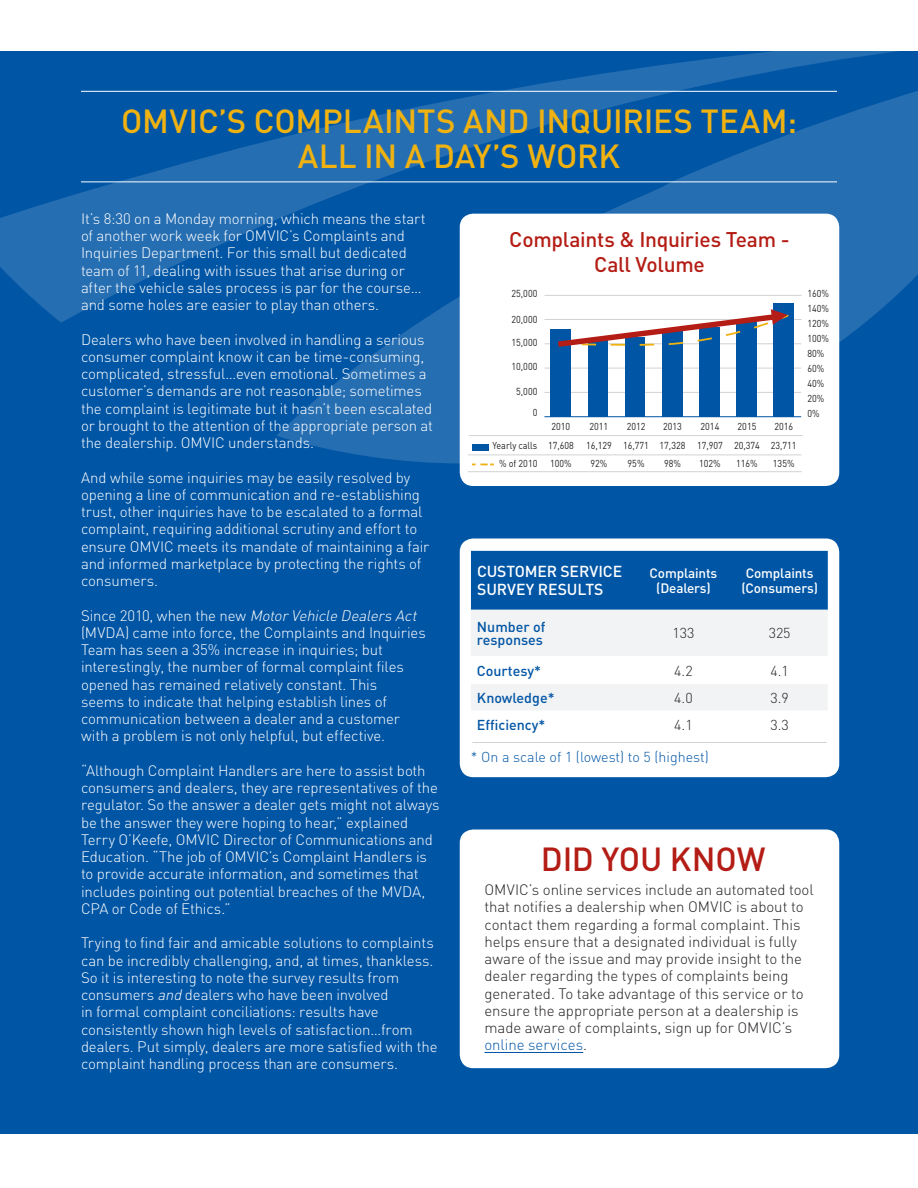
<style>
.page{position:relative;width:918px;height:1188px;background:#fff}
.page>*{position:absolute;margin:0;border:0;box-sizing:border-box;transform-origin:0 0}
.t1{font:500 33px "DIN Pro";letter-spacing:-.005em;color:#efb211}
.t2{font:500 33px "DIN Pro";letter-spacing:-.005em;color:#b41d15}
.t3{font:500 21px/25.2px "DIN Pro";letter-spacing:-.015em;color:#b41d15;text-align:center}
.t4{font:500 15.75px/18px "DIN Pro";color:#fff}
.t5{font:300 15px/17.2px "DIN Pro";letter-spacing:-.01em;color:#fff}
.t6{font:300 15px/17.2px "DIN Pro";letter-spacing:-.005em;color:#231f20}
.t7{font:500 14.25px/13.5px "DIN Pro";color:#0155a5}
.Bullet_space_after{font:300 14.25px "DIN Pro";color:#0155a5}
.t8{font:300 14.25px "DIN Pro";color:#231f20}
.t9{font:500 13.5px "DIN Pro";letter-spacing:-.01em;color:#fff}
.t10{font:10.05px/15px "DIN Pro";color:#231f20;text-align:center;scale:.9 1}
.s1{font-style:italic}
.s2{color:#0155a5}
</style>
<div class="page">
<div style="left:0;top:51px;width:918px;height:1083px;background:#0155a5"></div>
<svg style="left:276px;top:323px;width:588px;height:141px;fill:#266eb2"></svg>
<svg style="left:0;top:51px;width:918px;height:272px"></svg>
<hr style="left:81px;top:91px;width:756px;height:1px;background:#fff">
<hr style="left:81px;top:182px;width:756px;height:1px;background:#fff">
<div style="left:460px;top:538px;width:379px;height:239px;background:#fff;border-radius:14px"></div>
<svg style="left:471px;top:551px;width:357px;height:159px"></svg>
<hr style="left:471px;top:656px;width:159px;height:1px;background:#fff">
<hr style="left:630px;top:656px;width:108px;height:1px;background:#fff">
<hr style="left:738px;top:656px;width:90px;height:1px;background:#fff">
<hr style="left:471px;top:683px;width:159px;height:1px;background:#fff">
<hr style="left:630px;top:683px;width:108px;height:1px;background:#fff">
<hr style="left:738px;top:683px;width:90px;height:1px;background:#fff">
<div style="left:460px;top:214px;width:379px;height:272px;background:#fff;border-radius:14px"></div>
<div style="left:460px;top:830px;width:379px;height:238px;background:#fff;border-radius:14px"></div>
<hr style="left:484px;top:1052px;width:99px;height:1px;background:#0155a5">
<hr style="left:544px;top:392px;width:257px;height:1px;background:#d1d2d4">
<hr style="left:544px;top:368px;width:257px;height:1px;background:#d1d2d4">
<hr style="left:544px;top:343px;width:257px;height:1px;background:#d1d2d4">
<hr style="left:544px;top:319px;width:258px;height:1px;background:#d1d2d4">
<hr style="left:544px;top:295px;width:258px;height:1px;background:#d1d2d4">
<hr style="left:469px;top:435px;width:334px;height:1px;background:#d1d2d4">
<hr style="left:468px;top:455px;width:334px;height:1px;background:#d1d2d4">
<hr style="left:468px;top:471px;width:334px;height:1px;background:#d1d2d4">
<hr style="left:544px;top:416px;width:257px;height:1px;background:#0155a5">
<div style="left:551px;top:329px;width:20px;height:88px;background:#0155a5"></div>
<div style="left:472px;top:444px;width:17px;height:6px;background:#0155a5"></div>
<div style="left:699px;top:328px;width:21px;height:89px;background:#0155a5"></div>
<div style="left:736px;top:319px;width:21px;height:98px;background:#0155a5"></div>
<div style="left:773px;top:303px;width:21px;height:114px;background:#0155a5"></div>
<div style="left:662px;top:329px;width:21px;height:88px;background:#0155a5"></div>
<div style="left:588px;top:339px;width:20px;height:78px;background:#0155a5"></div>
<div style="left:625px;top:337px;width:20px;height:80px;background:#0155a5"></div>
<svg style="left:472px;top:464px;width:22px;height:1px"></svg>
<svg style="left:558px;top:309px;width:231px;height:38px"></svg>
<hr style="left:472px;top:742px;width:355px;height:1px;background:#d1d2d4">
<p class="t1" style="left:121px;top:99px;width:677px">OMVIC’S COMPLAINTS AND INQUIRIES TEAM:</p>
<p class="t1" style="left:298px;top:134px;width:324px">ALL IN A DAY’S WORK</p>
<p class="t5" style="left:81px;top:209px;width:346px">It’s 8:30 on a Monday morning, which means the start of another work week for OMVIC’s Complaints and Inquiries Department. For this small but dedicated team of 11, dealing with issues that arise during or after the vehicle sales process is par for the course… and some holes are easier to play than others.</p>
<p class="t5" style="left:81px;top:330px;width:354px">Dealers who have been involved in handling a serious consumer complaint know it can be time-consuming, complicated, stressful…even emotional. Sometimes a customer’s demands are not reasonable; sometimes the complaint is legitimate but it hasn’t been escalated or brought to the attention of the appropriate person at the dealership. OMVIC understands.</p>
<p class="t5" style="left:81px;top:468px;width:350px">And while some inquiries may be easily resolved by opening a line of communication and re-establishing trust, other inquiries have to be escalated to a formal complaint, requiring additional scrutiny and effort to ensure OMVIC meets its mandate of maintaining a fair and informed marketplace by protecting the rights of consumers.</p>
<p class="t5" style="left:81px;top:606px;width:346px">S i n c e 2 0 1 0 , w h e n t h e n ew <span class="s1">MotorVehicle DealersAct </span>(MVDA) came into force, the Complaints and Inquiries Team has seen a 35% increase in inquiries; but interestingly, the number of formal complaint files opened has remained relatively constant. This<br>seems to indicate that helping establish lines of communication between a dealer and a customer with a problem is not only helpful, but effective.</p>
<p class="t5" style="left:81px;top:761px;width:360px">“Although Complaint Handlers are here to assist both consumers and dealers, they are representatives of the regulator. So the answer a dealer gets might not always be the answer they were hoping to hear,” explained Terry O’Keefe, OMVIC Director of Communications and Education. “The job of OMVIC’s Complaint Handlers is to provide accurate information, and sometimes that includes pointing out potential breaches of the MVDA, CPA or Code of Ethics.”</p>
<p class="t5" style="left:81px;top:934px;width:358px">Trying to find fair and amicable solutions to complaints can be incredibly challenging, and, at times, thankless.<br>So it is interesting to note the survey results from consumers <span class="s1">and</span> dealers who have been involved<br>in formal complaint conciliations: results have consistently shown high levels of satisfaction…from dealers. Put simply, dealers are more satisfied with the complaint handling process than are consumers.</p>
<p class="t3" style="left:509px;top:226px;width:282px">Complaints &amp; Inquiries Team -<br>Call Volume</p>
<p class="t10" style="left:512px;top:286px;width:30px">25,000</p>
<p class="t10" style="left:808px;top:286px;width:25px;text-align:left">160%<br>140%<br>120%<br>100%<br>80%<br>60%<br>40%<br>20%<br>0%</p>
<p class="t10" style="left:493px;top:437px;width:51px;line-height:17.5px;text-align:right">Yearly calls % of 2010</p>
<p class="t10" style="left:512px;top:311px;width:30px">20,000</p>
<p class="t10" style="left:512px;top:335px;width:30px">15,000</p>
<p class="t10" style="left:512px;top:359px;width:30px">10,000</p>
<p class="t10" style="left:516px;top:383px;width:25px">5,000</p>
<p class="t10" style="left:533px;top:405px;width:7px">0</p>
<p class="t10" style="left:548px;top:416px;width:30px;line-height:19.5px">2010<br>17,608</p>
<p class="t10" style="left:550px;top:455px;width:25px">100%</p>
<p class="t10" style="left:591px;top:455px;width:20px">92%</p>
<p class="t10" style="left:628px;top:455px;width:20px">95%</p>
<p class="t10" style="left:664px;top:455px;width:20px">98%</p>
<p class="t10" style="left:699px;top:455px;width:25px">102%</p>
<p class="t10" style="left:736px;top:455px;width:25px">116%</p>
<p class="t10" style="left:773px;top:455px;width:25px">135%</p>
<p class="t10" style="left:590px;top:418px;width:22px">2011</p>
<p class="t10" style="left:627px;top:418px;width:22px">2012</p>
<p class="t10" style="left:663px;top:418px;width:22px">2013</p>
<p class="t10" style="left:701px;top:418px;width:22px">2014</p>
<p class="t10" style="left:738px;top:418px;width:22px">2015</p>
<p class="t10" style="left:774px;top:418px;width:22px">2016</p>
<p class="t10" style="left:586px;top:438px;width:236px">16,129 16,771 17,328 17,907 20,374 23,711</p>
<p class="t4" style="left:477px;top:562px;width:147px">CUSTOMER SERVICE<br>SURVEY RESULTS</p>
<p class="t9" style="left:650px;top:564px;width:69px">Complaints</p>
<p class="t9" style="left:656px;top:579px;width:56px">(Dealers)</p>
<p class="t9" style="left:746px;top:564px;width:69px">Complaints</p>
<p class="t9" style="left:741px;top:579px;width:78px">(Consumers)</p>
<p class="t7" style="left:477px;top:619px;width:70px">Number of responses</p>
<p class="t8" style="left:673px;top:624px;width:23px">133</p>
<p class="t8" style="left:769px;top:624px;width:23px">325</p>
<p class="t7" style="left:477px;top:663px;width:66px">Courtesy*</p>
<p class="t8" style="left:674px;top:661px;width:20px">4.2</p>
<p class="t8" style="left:770px;top:661px;width:20px">4.1</p>
<p class="t7" style="left:477px;top:690px;width:79px">Knowledge*</p>
<p class="t8" style="left:674px;top:688px;width:20px">4.0</p>
<p class="t8" style="left:770px;top:688px;width:20px">3.9</p>
<p class="t7" style="left:477px;top:717px;width:70px">Efficiency*</p>
<p class="t8" style="left:674px;top:715px;width:20px">4.1</p>
<p class="t8" style="left:770px;top:715px;width:20px">3.3</p>
<p class="Bullet_space_after" style="left:471px;top:747px;width:239px">* On a scale of 1 (lowest) to 5 (highest)</p>
<p class="t2" style="left:541px;top:837px;width:226px">DID YOU KNOW</p>
<p class="t6" style="left:484px;top:881px;width:331px">OMVIC’s online services include an automated tool that notifies a dealership when OMVIC is about to contact them regarding a formal complaint. This helps ensure that a designated individual is fully aware of the issue and may provide insight to the dealer regarding the types of complaints being generated. To take advantage of this service or to ensure the appropriate person at a dealership is made aware of complaints, sign up for OMVIC’s <span class="s2">online services</span>.</p>
</div>
